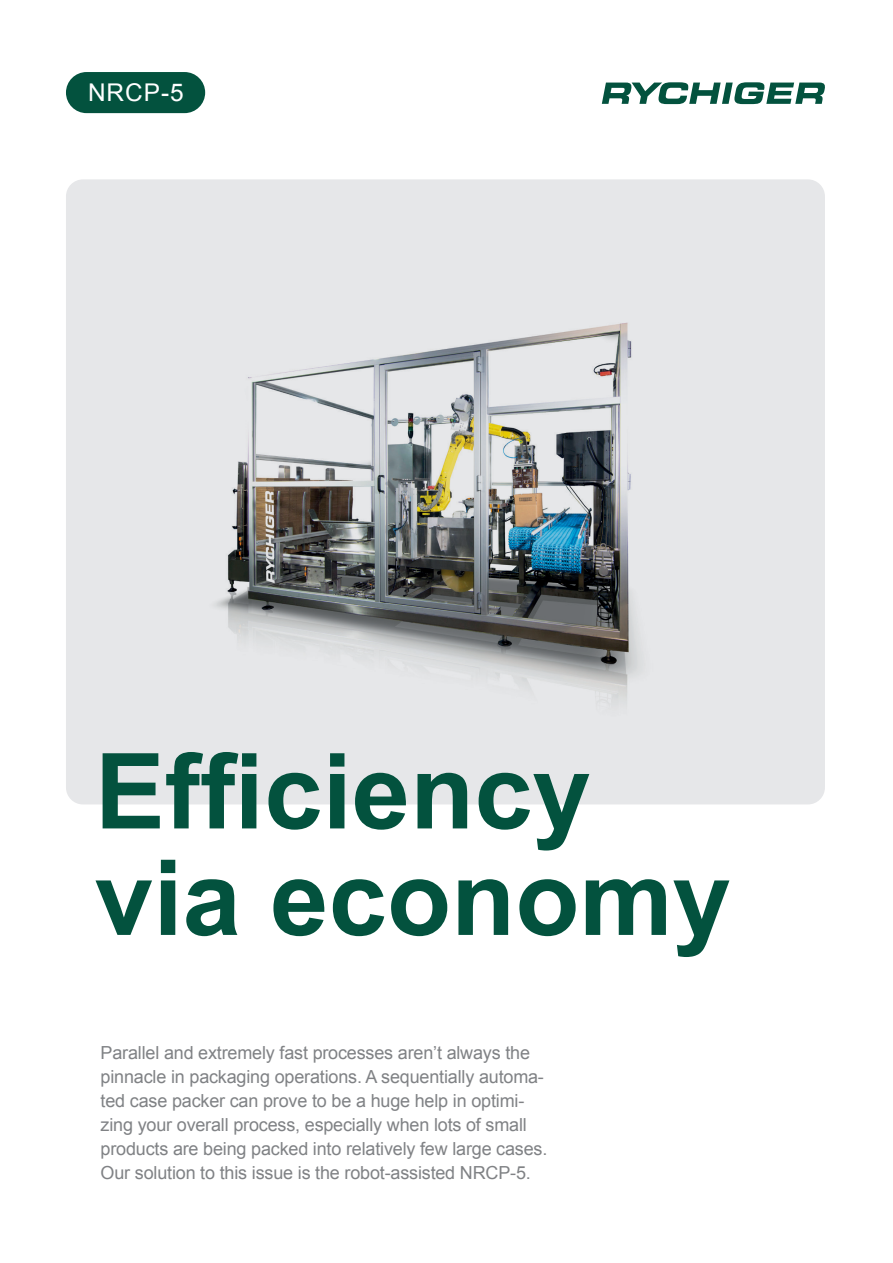
<style>
.page{position:relative;width:893px;height:1263px;background:#fff}
.page>*{position:absolute;margin:0;border:0;box-sizing:border-box;transform-origin:0 0}
.t1{font:700 105px/106.5px "Arial";color:#03523e}
.t2{font:24.45px "Arial";color:#fff}
.t3{font:18px/24px "Arial";letter-spacing:-.01em;color:#808285}
</style>
<div class="page">
<div style="left:66px;top:179px;width:759px;height:625px;background:#e6e7e9;border-radius:17px"></div>
<svg style="left:602px;top:82px;width:223px;height:22px"></svg>
<div style="left:66px;top:72px;width:139px;height:41px;background:#03523e;border-radius:21px"></div>
<img style="left:216px;top:322px;width:424px;height:381px">
<h2 class="t2" style="left:88px;top:76px;width:97px">NRCP-5</h2>
<h1 class="t1" style="left:95px;top:742px;width:638px">Efficiency via economy</h1>
<p class="t3" style="left:101px;top:1041px;width:448px">Parallel and extremely fast processes aren’t always the pinnacle in packaging operations. A sequentially automa&shy;ted case packer can prove to be a huge help in optimi&shy;zing your overall process, especially when lots of small products are being packed into relatively few large cases.<br>Our solution to this issue is the robot-assisted NRCP-5.</p>
</div>
